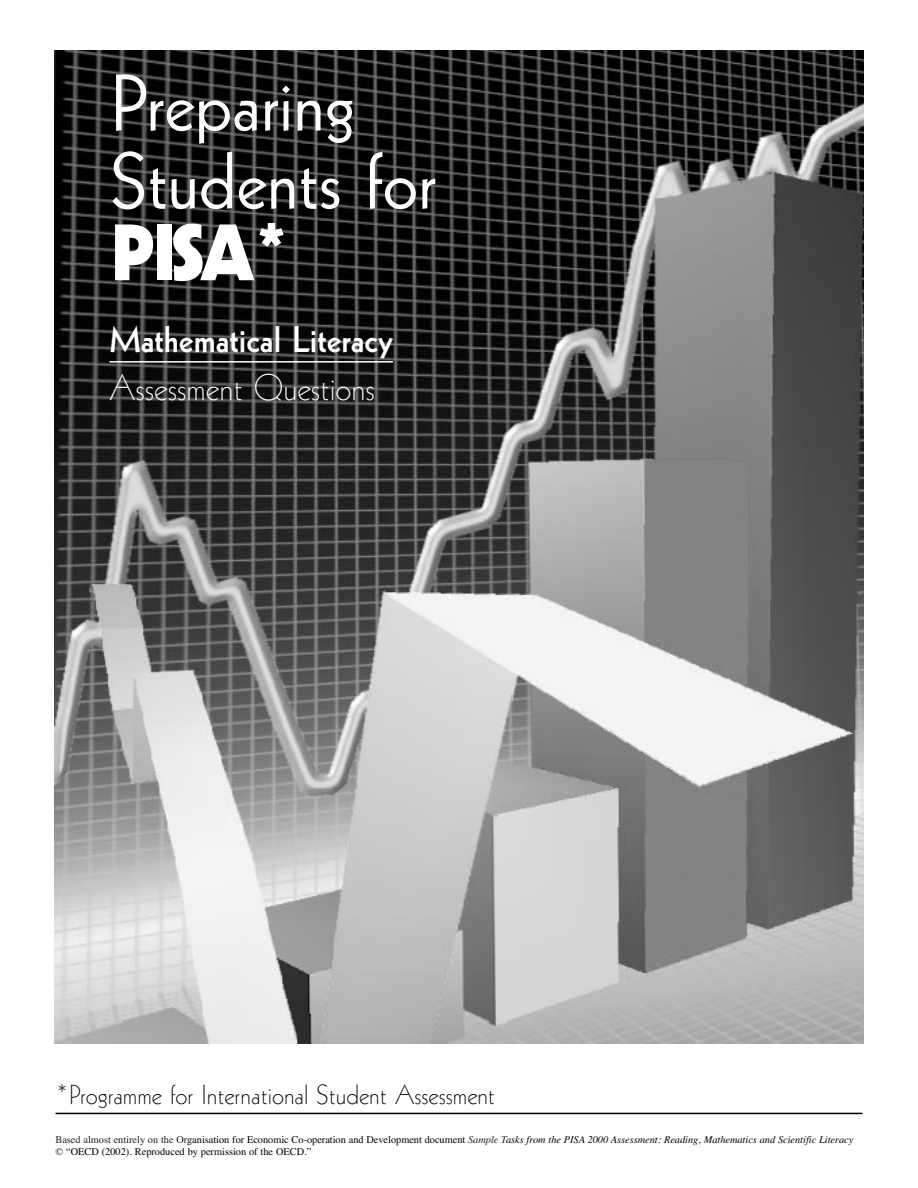
<style>
.page{position:relative;width:918px;height:1188px;background:#fff}
.page>*{position:absolute;margin:0;border:0;box-sizing:border-box;transform-origin:0 0}
.t1{font:78px/78px "Geometric 231 BT Roman C";color:#fff}
.t2{font:78px "Geometric 231 BT Heavy C";color:#fff}
.t3{font:36px "Geometric 231 BT Bold C";color:#fff}
.t4{font:36px "Geometric 231 BT Light C";color:#fff}
.t5{font:27px "Geometric 231 BT Light C";color:#000}
.t6{font:10.35px/12.5px "Times";color:#000}
.s1{color:#231f20}
.s2{font-style:italic;color:#231f20}
.s3{font-style:italic}
</style>
<div class="page">
<img style="left:54px;top:50px;width:810px;height:994px">
<hr style="left:110px;top:361px;width:283px;height:2px;background:#fff">
<hr style="left:56px;top:1113px;width:806px;height:1px;background:#000">
<h1 class="t1" style="left:110px;top:69px;width:327px">Preparing<br>Students for</h1>
<h1 class="t2" style="left:110px;top:225px;width:182px">PISA*</h1>
<h2 class="t3" style="left:110px;top:326px;width:285px">Mathematical Literacy</h2>
<h2 class="t4" style="left:110px;top:374px;width:267px">Assessment Questions</h2>
<h3 class="t5" style="left:56px;top:1084px;width:441px">*Programme for International Student Assessment</h3>
<p class="t6" style="left:56px;top:1134px;width:799px"><span class="s1">Based almost entirely on the Or</span>ganisation for Economic Co-operation and Development document <span class="s2">Sample T</span><span class="s3">asks from the PISA 2000 Assessment: Reading, Mathematics and Scientific Literacy </span><span class="s1">©</span> “OECD (2002). Reproduced by permission of the OECD.”</p>
</div>
